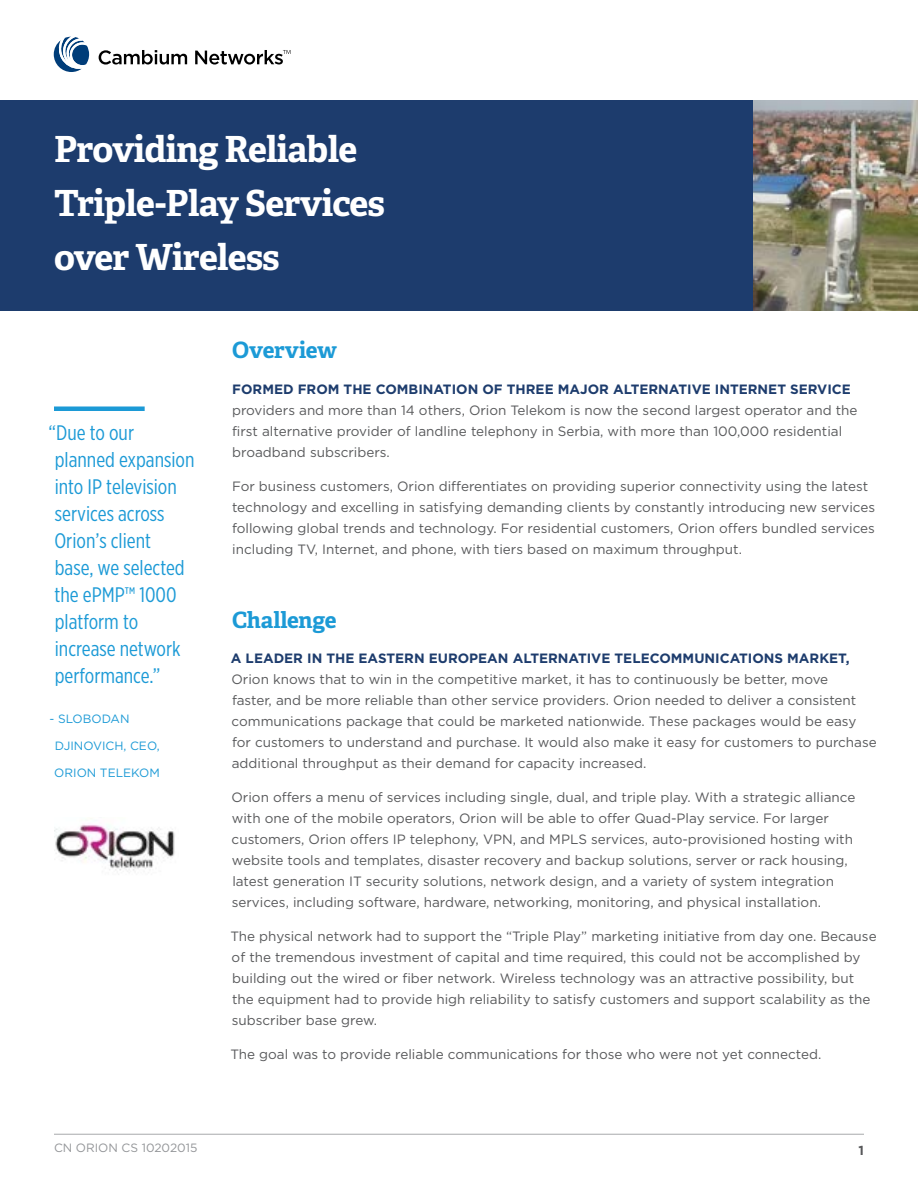
<style>
.page{position:relative;width:918px;height:1188px;background:#fff}
.page>*{position:absolute;margin:0;border:0;box-sizing:border-box;transform-origin:0 0}
.t1{font:700 36px/54px "Adelle";letter-spacing:-.02em;color:#fff}
.t2{font:700 22.5px "Adelle";letter-spacing:-.015em;color:#1c9ad6}
.t3{font:21px/27px "Gotham X Narrow";color:#1c9ad6}
.t4{font:13.5px/21px "Gotham";color:#58595b}
.t5{font:700 13.5px "Gotham";color:#1d3c6d}
.t6{font:13.05px "Gotham";color:#58595b}
.t7{font:700 13.05px "Gotham";color:#58595b}
.t8{font:12px "Gotham";color:#1c9ad6}
.t9{font:12px "Gotham";color:#939598}
</style>
<div class="page">
<hr style="left:54px;top:1134px;width:810px;height:1px;background:#a7a9ac">
<div style="left:0;top:100px;width:918px;height:210px;background:#1d3c6d"></div>
<svg style="left:99px;top:50px;width:88px;height:15px"></svg>
<svg style="left:195px;top:50px;width:95px;height:15px"></svg>
<svg style="left:54px;top:37px;width:35px;height:35px"></svg>
<div style="left:54px;top:406px;width:91px;height:5px;background:#1c9ad6"></div>
<img style="left:754px;top:100px;width:164px;height:210px">
<img style="left:54px;top:824px;width:121px;height:48px">
<h1 class="t1" style="left:54px;top:122px;width:333px">Providing Reliable<br>Triple-Play Services over Wireless</h1>
<h3 class="t3" style="left:48px;top:419px;width:147px">“Due to our planned expansion into IP television services across<br>Orion’s client<br>base, we selected the ePMP™ 1000 platform to increase network performance.”</h3>
<p class="t8" style="left:50px;top:712px;width:26px">- Slobo</p>
<p class="t8" style="left:102px;top:712px;width:27px">dan</p>
<p class="t8" style="left:55px;top:739px;width:24px">Djinovi</p>
<p class="t8" style="left:106px;top:739px;width:56px">ch, CEO,</p>
<p class="t8" style="left:54px;top:766px;width:27px">Orion</p>
<p class="t8" style="left:100px;top:766px;width:16px">Tele</p>
<p class="t8" style="left:131px;top:766px;width:19px">kom</p>
<h2 class="t2" style="left:232px;top:336px;width:106px">Overview</h2>
<p class="t5" style="left:232px;top:381px;width:620px">FORMED FROM THE COMBINATION OF THREE MAJOR ALTERNATIVE I NTERNET SERVICE</p>
<p class="t4" style="left:232px;top:399px;width:627px">providers and more than 14 others, Orion Telekom is now the second largest operator and the first alternative provider of landline telephony in Serbia, with more than 100,000 residential broadband subscribers.</p>
<p class="t4" style="left:232px;top:475px;width:645px">For business customers, Orion differentiates on providing superior connectivity using the latest technology and excelling in satisfying demanding clients by constantly introducing new services following global trends and technology. For residential customers, Orion offers bundled services including TV, Internet, and phone, with tiers based on maximum throughput.</p>
<h2 class="t2" style="left:232px;top:605px;width:106px">Challenge</h2>
<p class="t5" style="left:231px;top:651px;width:394px">A LEADER IN THE EASTERN EUROPEAN ALTERNATIVE TELECOMMUNICATIONS</p>
<p class="t5" style="left:787px;top:651px;width:64px">MARKET,</p>
<p class="t4" style="left:231px;top:669px;width:647px">Orion knows that to win in the competitive market, it has to continuously be better, move<br>faster, and be more reliable than other service providers. Orion needed to deliver a consistent communications package that could be marketed nationwide. These packages would be easy for customers to understand and purchase. It would also make it easy for customers to purchase additional throughput as their demand for capacity increased.</p>
<p class="t4" style="left:231px;top:787px;width:625px">Orion offers a menu of services including single, dual, and triple play. With a strategic alliance with one of the mobile operators, Orion will be able to offer Quad-Play service. For larger customers, Orion offers IP telephony, VPN, and MPLS services, auto-provisioned hosting with website tools and templates, disaster recovery and backup solutions, server or rack housing, latest generation IT security solutions, network design, and a variety of system integration services, including software, hardware, networking, monitoring, and physical installation.</p>
<p class="t4" style="left:230px;top:926px;width:648px">The physical network had to support the “Triple Play” marketing initiative from day one. Because of the tremendous investment of capital and time required, this could not be accomplished by building out the wired or fiber network. Wireless technology was an attractive possibility, but the equipment had to provide high reliability to satisfy customers and support scalability as the subscriber base grew.</p>
<p class="t4" style="left:230px;top:1044px;width:593px">The goal was to provide reliable communications for those who were not yet connected.</p>
<p class="t9" style="left:54px;top:1141px;width:145px">CN ORION CS 10202015</p>
<p class="t6" style="left:54px;top:1143px;width:154px">Add Reference Number</p>
<p class="t7" style="left:858px;top:1143px;width:7px">1</p>
</div>
